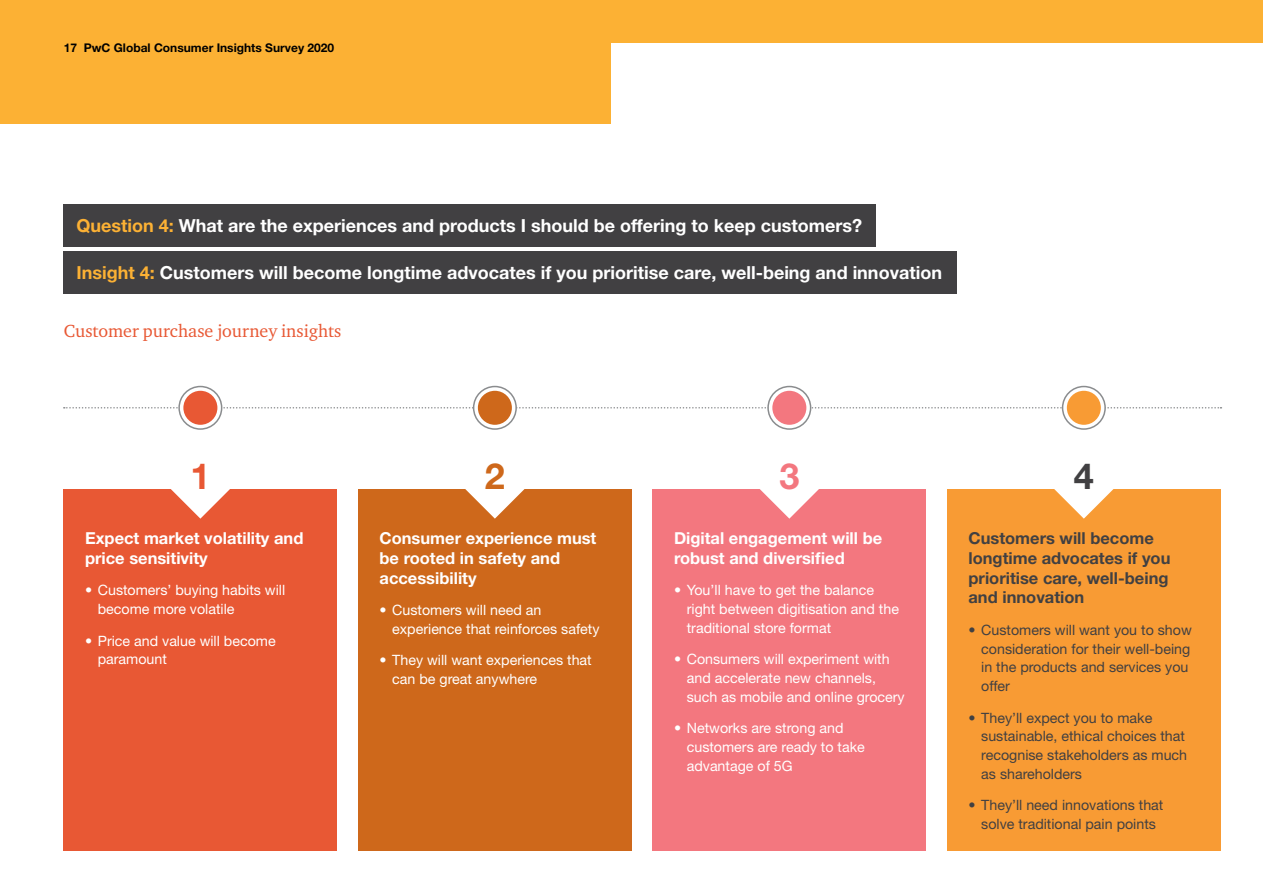
<style>
.page{position:relative;width:1263px;height:893px;background:#fff}
.page>*{position:absolute;margin:0;border:0;box-sizing:border-box;transform-origin:0 0}
.t1{font:700 36px "Helvetica Neue";color:#e85834}
.t2{font:700 36px "Helvetica Neue";color:#ce681b}
.t3{font:700 36px "Helvetica Neue";color:#f3777f}
.t4{font:700 36px "Helvetica Neue";color:#414042}
.t5{font:700 18px "Helvetica Neue";color:#fff}
.t6{font:18px "Charter ITC";color:#e85834}
.t7{font:700 16.5px/19.8px "Helvetica Neue";color:#fff}
.t8{font:700 16.5px/19.8px "Helvetica Neue";color:#414042}
.t9{font:14.25px/18.8px "Helvetica Neue";color:#fff}
.t10{font:14.25px/18.8px "Helvetica Neue";color:#414042}
.t11{font:700 12px "Helvetica Neue";color:#000}
.s1{color:#fcb134}
</style>
<div class="page">
<div style="left:0;top:0;width:610px;height:123px;background:#fcb134"></div>
<div style="left:610px;top:0;width:653px;height:43px;background:#fcb134"></div>
<div style="left:64px;top:204px;width:812px;height:43px;background:#414042"></div>
<div style="left:64px;top:251px;width:893px;height:42px;background:#414042"></div>
<div style="left:64px;top:489px;width:273px;height:361px;background:#e85834"></div>
<div style="left:358px;top:489px;width:273px;height:361px;background:#ce681b"></div>
<div style="left:653px;top:489px;width:273px;height:361px;background:#f3777f"></div>
<div style="left:947px;top:489px;width:273px;height:361px;background:#f89b34"></div>
<svg style="left:171px;top:489px;width:59px;height:30px"></svg>
<svg style="left:465px;top:489px;width:60px;height:30px"></svg>
<svg style="left:760px;top:489px;width:59px;height:30px"></svg>
<svg style="left:1054px;top:489px;width:60px;height:30px"></svg>
<svg style="left:64px;top:407px;width:1157px;height:2px"></svg>
<svg style="left:179px;top:386px;width:43px;height:43px"></svg>
<div style="left:178px;top:386px;width:44px;height:44px;border:2px solid #8a8c8e;border-radius:50%"></div>
<div style="left:183px;top:391px;width:34px;height:34px;background:#e85834;border-radius:50%"></div>
<svg style="left:474px;top:386px;width:42px;height:43px"></svg>
<div style="left:473px;top:386px;width:44px;height:44px;border:2px solid #8a8c8e;border-radius:50%"></div>
<div style="left:478px;top:391px;width:34px;height:34px;background:#ce681b;border-radius:50%"></div>
<svg style="left:768px;top:386px;width:43px;height:43px"></svg>
<div style="left:767px;top:386px;width:44px;height:44px;border:2px solid #8a8c8e;border-radius:50%"></div>
<div style="left:772px;top:391px;width:34px;height:34px;background:#f3777f;border-radius:50%"></div>
<svg style="left:1062px;top:386px;width:43px;height:43px"></svg>
<div style="left:1062px;top:386px;width:44px;height:44px;border:2px solid #8a8c8e;border-radius:50%"></div>
<div style="left:1067px;top:391px;width:34px;height:34px;background:#f89b34;border-radius:50%"></div>
<p class="t11" style="left:64px;top:40px;width:272px">17 PwC Global Consumer Insights Survey 2020</p>
<p class="t5" style="left:77px;top:215px;width:787px"><span class="s1">Question 4:</span> What are the experiences and products I should be offering to keep customers?</p>
<p class="t5" style="left:77px;top:262px;width:867px"><span class="s1">Insight 4:</span> Customers will become longtime advocates if you prioritise care, well-being and innovation</p>
<p class="t6" style="left:64px;top:319px;width:279px">Customer purchase journey insights</p>
<h1 class="t1" style="left:190px;top:453px;width:22px">1</h1>
<h1 class="t2" style="left:485px;top:453px;width:22px">2</h1>
<h1 class="t3" style="left:779px;top:453px;width:22px">3</h1>
<h1 class="t4" style="left:1074px;top:453px;width:22px">4</h1>
<p class="t7" style="left:85px;top:528px;width:220px">Expect market volatility and price sensitivity</p>
<p class="t9" style="left:98px;top:581px;width:189px;text-indent:-13px">• Customers’ buying habits will become more volatile</p>
<p class="t9" style="left:98px;top:631px;width:179px;text-indent:-13px">• Price and value will become paramount</p>
<p class="t7" style="left:379px;top:528px;width:218px">Consumer experience must be rooted in safety and accessibility</p>
<p class="t9" style="left:392px;top:600px;width:209px;text-indent:-13px">• Customers will need an experience that reinforces safety</p>
<p class="t9" style="left:392px;top:651px;width:201px;text-indent:-13px">• They will want experiences that can be great anywhere</p>
<p class="t7" style="left:674px;top:528px;width:210px">Digital engagement will be robust and diversified</p>
<p class="t9" style="left:687px;top:581px;width:214px;text-indent:-13px">• You’ll have to get the balance right between digitisation and the traditional store format</p>
<p class="t9" style="left:687px;top:650px;width:219px;text-indent:-13px">• Consumers will experiment with and accelerate new channels, such as mobile and online grocery</p>
<p class="t9" style="left:687px;top:719px;width:179px;text-indent:-13px">• Networks are strong and customers are ready to take advantage of 5G</p>
<p class="t8" style="left:968px;top:528px;width:203px">Customers will become longtime advocates if you prioritise care, well-being and innovation</p>
<p class="t10" style="left:981px;top:620px;width:212px;text-indent:-13px">• Customers will want you to show consideration for their well-being in the products and services you offer</p>
<p class="t10" style="left:981px;top:708px;width:207px;text-indent:-13px">• They’ll expect you to make sustainable, ethical choices that recognise stakeholders as much as shareholders</p>
<p class="t10" style="left:968px;top:796px;width:196px;text-align:center">• They’ll need innovations that solve traditional pain points</p>
</div>
